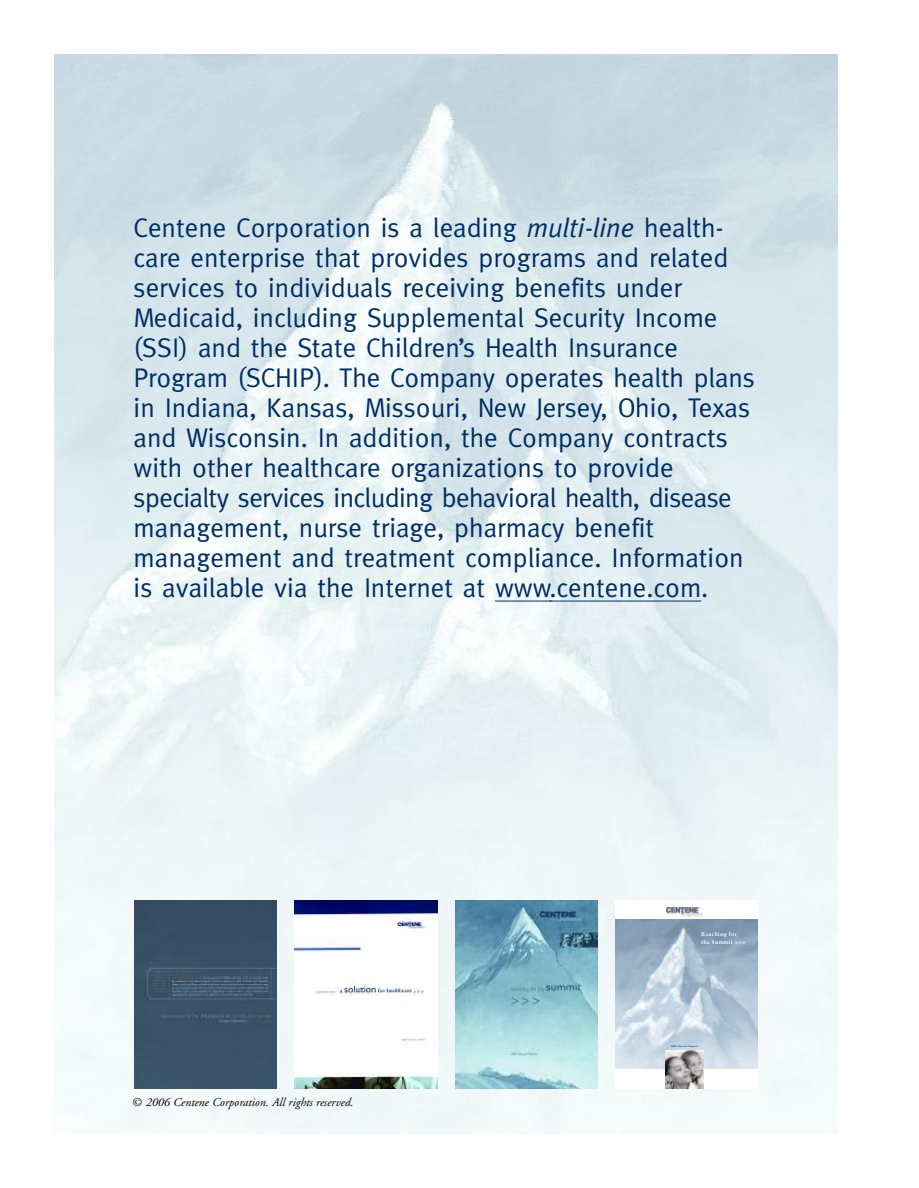
<style>
.page{position:relative;width:919px;height:1188px;background:#fff}
.page>*{position:absolute;margin:0;border:0;box-sizing:border-box;transform-origin:0 0}
.t1{font:27px/30px "Meta";color:#002f65}
.t2{font:italic 12px "Adobe Garamond";color:#000}
.t3{font:700 5.7px/7.2px "Sabon";letter-spacing:.055em;color:#fff}
.t4{font:700 2.1px "Univers";letter-spacing:.165em;color:#00467e}
.s1{font-family:"Meta Plus Normal";font-style:italic}
.s2{font-style:normal}
</style>
<div class="page">
<img style="left:54px;top:54px;width:783px;height:1080px">
<hr style="left:494px;top:601px;width:57px;height:1px;background:#002f65">
<hr style="left:549px;top:601px;width:152px;height:1px;background:#002f65">
<img style="left:294px;top:900px;width:143px;height:189px">
<img style="left:134px;top:900px;width:142px;height:189px">
<img style="left:455px;top:900px;width:142px;height:189px">
<div style="left:615px;top:900px;width:142px;height:189px;background:#fff"></div>
<img style="left:615px;top:919px;width:142px;height:150px">
<img style="left:666px;top:907px;width:36px;height:9px">
<img style="left:664px;top:1051px;width:39px;height:38px">
<p class="t1" style="left:134px;top:213px;width:622px">Centene Corporation is a leading <span class="s1">multi-line</span> health&shy;care enterprise that provides programs and related services to individuals receiving benefits under Medicaid, including Supplemental Security Income (SSI) and the State Children’s Health Insurance Program (SCHIP). The Company operates health plans in Indiana, Kansas, Missouri, New Jersey, Ohio, Texas and Wisconsin. In addition, the Company contracts with other healthcare organizations to provide specialty services including behavioral health, disease management, nurse triage, pharmacy benefit management and treatment compliance. Information is available via the Internet at www.centene.com.</p>
<p class="t3" style="left:701px;top:931px;width:46px">Reaching for the Summit &gt;&gt;&gt;</p>
<p class="t2" style="left:133px;top:1097px;width:222px"><span class="s2">©</span> 2006 Centene Corporation. All rights reserved.</p>
<p class="t4" style="left:670px;top:1045px;width:28px">2004 Annual Report</p>
</div>
